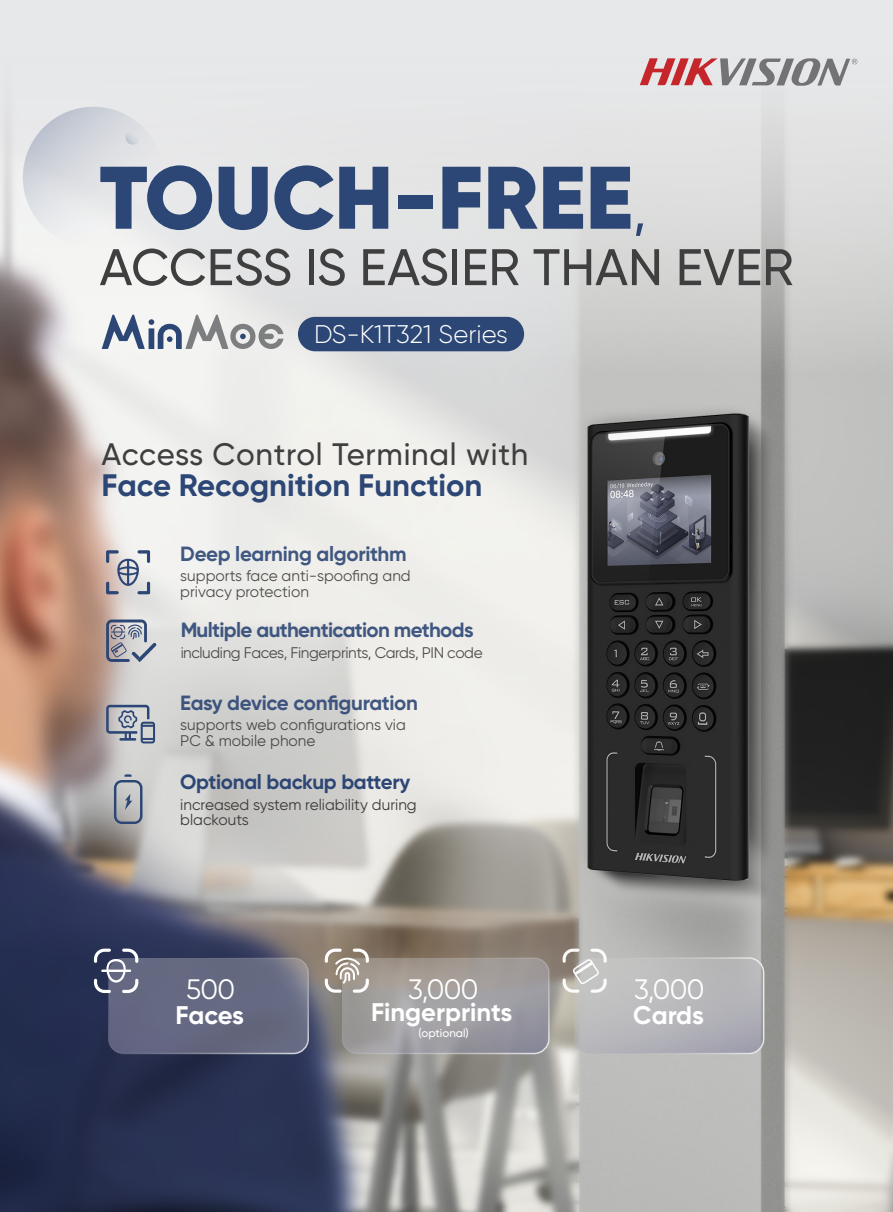
<style>
.page{position:relative;width:893px;height:1212px;background:#fff}
.page>*{position:absolute;margin:0;border:0;box-sizing:border-box;transform-origin:0 0}
.t1{font:900 88.5px "Gilroy";color:#2c4675}
.t2{font:500 51.3px "Gilroy";color:#3f3f40}
.t3{font:500 31.05px "Gilroy";letter-spacing:.025em;color:#3f3f40}
.t4{font:700 31.05px "Gilroy";color:#2c4675}
.t5{font:28.05px "Gilroy";letter-spacing:-.025em;color:#fff}
.t6{font:700 25.5px "Gilroy";color:#fff}
.t7{font:300 25.5px "Gilroy";color:#fff}
.t8{font:700 20.55px "Gilroy";letter-spacing:-.02em;color:#2c4675}
.t9{font:15.45px/15.5px "Gilroy";color:#3d3b3a}
.t10{font:15.45px "Gilroy";letter-spacing:-.025em;color:#3d3b3a}
.t11{font:500 11.55px "Gilroy";color:#fff}
.t12{font:4.5px "Arial";color:#737276}
.s1{font-weight:500;font-size:51.3px}
</style>
<div class="page">
<img style="left:0;top:374px;width:893px;height:838px">
<svg style="left:0;top:0;width:893px;height:374px;background:#dfdfe0"></svg>
<svg style="left:640px;top:58px;width:217px;height:28px;background:#bda1a4"></svg>
<svg style="left:23px;top:107px;width:141px;height:141px;background:#dddfe3"></svg>
<svg style="left:125px;top:130px;width:15px;height:15px"></svg>
<svg style="left:102px;top:315px;width:181px;height:34px"></svg>
<div style="left:298px;top:317px;width:226px;height:34px;background:#2c4675;border-radius:17px"></div>
<svg style="left:94px;top:948px;width:214px;height:105px;background:#61667e"></svg>
<svg style="left:325px;top:948px;width:224px;height:105px;background:#9d9898"></svg>
<svg style="left:563px;top:948px;width:201px;height:105px;background:#b8b7b9"></svg>
<svg style="left:106px;top:619px;width:50px;height:43px;background:#a2a6b1"></svg>
<svg style="left:106px;top:550px;width:44px;height:44px;background:#b1b3bd"></svg>
<svg style="left:106px;top:705px;width:49px;height:38px;background:#9ba2b0"></svg>
<svg style="left:114px;top:774px;width:28px;height:50px"></svg>
<h1 class="t1" style="left:99px;top:142px;width:548px">TOUCH-FREE<span class="s1">,</span></h1>
<h2 class="t2" style="left:99px;top:236px;width:695px">ACCESS IS EASIER THAN EVER</h2>
<h3 class="t7" style="left:314px;top:319px;width:195px">DS-K1T321 Series</h3>
<h3 class="t3" style="left:101px;top:435px;width:428px">Access Control Terminal with</h3>
<h3 class="t4" style="left:101px;top:466px;width:382px">Face Recognition Function</h3>
<h3 class="t8" style="left:180px;top:541px;width:228px">Deep learning algorithm</h3>
<p class="t9" style="left:180px;top:568px;width:232px">supports face anti-spoofing and privacy protection</p>
<h3 class="t8" style="left:180px;top:617px;width:295px">Multiple authentication methods</h3>
<p class="t10" style="left:180px;top:643px;width:304px">including Faces, Fingerprints, Cards, PIN code</p>
<h3 class="t8" style="left:180px;top:690px;width:239px">Easy device configuration</h3>
<p class="t9" style="left:180px;top:717px;width:227px">supports web configurations via<br>PC &amp; mobile phone</p>
<h3 class="t8" style="left:180px;top:769px;width:232px">Optional backup battery</h3>
<p class="t9" style="left:180px;top:797px;width:238px">increased system reliability during blackouts</p>
<p class="t12" style="left:853px;top:58px;width:5px">R</p>
<h3 class="t5" style="left:186px;top:972px;width:50px">500</h3>
<h3 class="t6" style="left:175px;top:999px;width:70px">Faces</h3>
<h3 class="t5" style="left:408px;top:972px;width:72px">3,000</h3>
<h3 class="t6" style="left:371px;top:996px;width:143px">Fingerprints</h3>
<p class="t11" style="left:418px;top:1026px;width:52px">(optional)</p>
<h3 class="t5" style="left:634px;top:972px;width:72px">3,000</h3>
<h3 class="t6" style="left:633px;top:999px;width:72px">Cards</h3>
</div>
